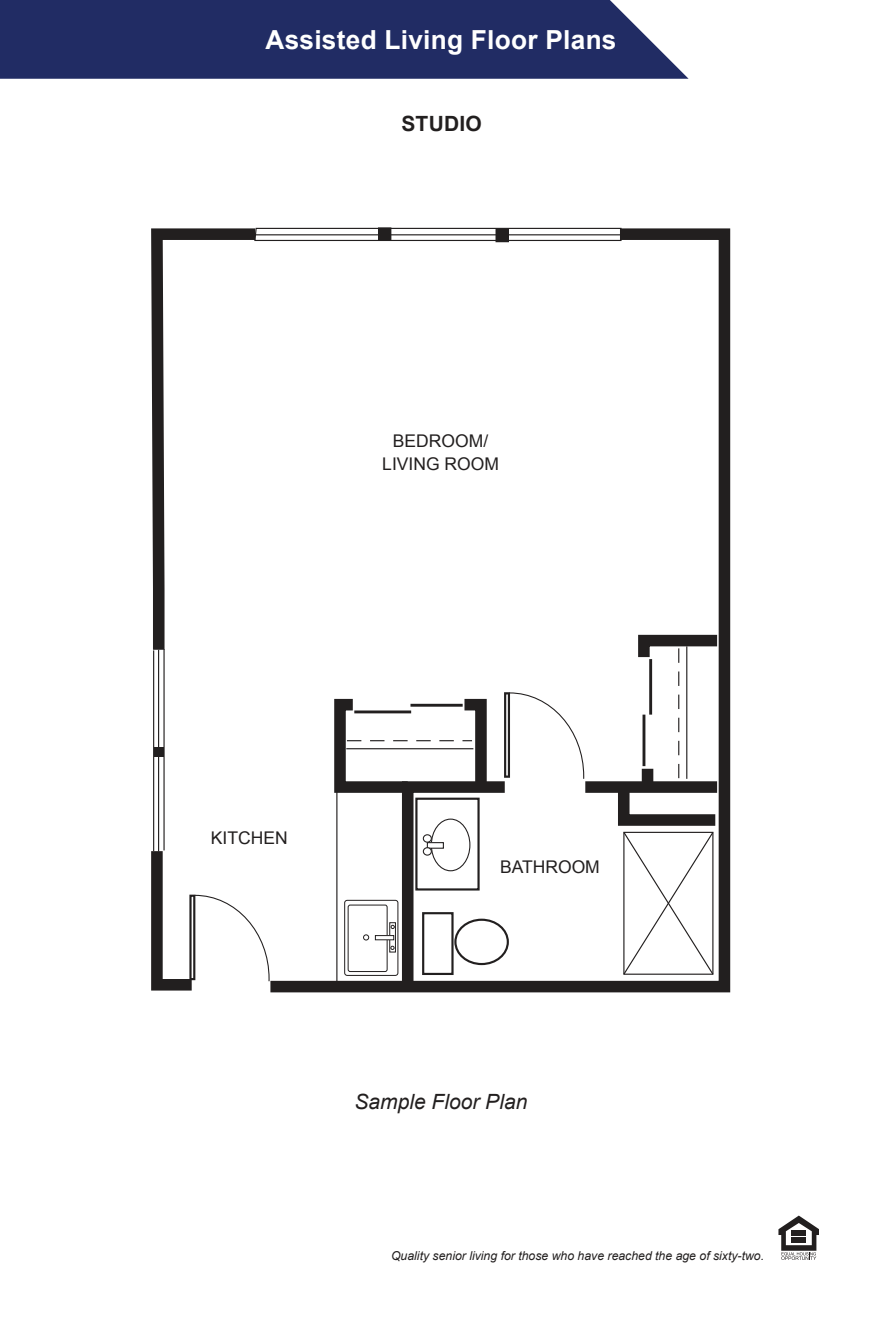
<style>
.page{position:relative;width:882px;height:1323px;background:#fff}
.page>*{position:absolute;margin:0;border:0;box-sizing:border-box;transform-origin:0 0}
.t1{font:700 26.25px "Arial";letter-spacing:.01em;color:#fff}
.t2{font:italic 21px "Arial";color:#221f1f}
.t3{font:700 21px "Arial";letter-spacing:.01em;color:#221f1f}
.t4{font:17.5px/22.8px "Arial";color:#221f1f;text-align:center}
.t5{font:italic 12.25px "Arial";color:#221f1f}
</style>
<div class="page">
<div style="left:0;top:0;width:689px;height:79px;background:#212c64"></div>
<svg style="left:778px;top:1216px;width:41px;height:44px"></svg>
<div style="left:791px;top:1230px;width:15px;height:6px;background:#221f1f"></div>
<div style="left:791px;top:1237px;width:15px;height:5px;background:#221f1f"></div>
<svg style="left:151px;top:228px;width:103px;height:433px"></svg>
<svg style="left:270px;top:228px;width:460px;height:764px"></svg>
<div style="left:585px;top:781px;width:132px;height:12px;background:#221f1f"></div>
<svg style="left:151px;top:840px;width:119px;height:151px"></svg>
<svg style="left:328px;top:692px;width:257px;height:300px"></svg>
<svg style="left:612px;top:629px;width:117px;height:347px"></svg>
<div style="left:154px;top:747px;width:9px;height:9px;background:#221f1f"></div>
<hr style="left:153px;top:650px;width:1px;height:201px;background:#221f1f">
<hr style="left:163px;top:649px;width:2px;height:201px;background:#221f1f">
<svg style="left:254px;top:227px;width:368px;height:15px"></svg>
<hr style="left:255px;top:234px;width:366px;height:1px;background:#221f1f">
<div style="left:379px;top:228px;width:12px;height:12px;background:#221f1f"></div>
<div style="left:378px;top:227px;width:13px;height:14px;border:1px solid #221f1f"></div>
<div style="left:496px;top:230px;width:12px;height:12px;background:#221f1f"></div>
<div style="left:496px;top:229px;width:13px;height:13px;border:1px solid #221f1f"></div>
<hr style="left:336px;top:792px;width:1px;height:190px;background:#221f1f">
<hr style="left:158px;top:650px;width:1px;height:201px;background:#221f1f">
<h1 class="t1" style="left:265px;top:30px;width:353px">Assisted Living Floor Plans</h1>
<h2 class="t3" style="left:401px;top:115px;width:82px">STUDIO</h2>
<h3 class="t4" style="left:382px;top:431px;width:118px">BEDROOM/<br>LIVING ROOM</h3>
<h3 class="t4" style="left:211px;top:828px;width:78px">KITCHEN</h3>
<h3 class="t4" style="left:500px;top:857px;width:101px">BATHROOM</h3>
<h2 class="t2" style="left:355px;top:1094px;width:174px">Sample Floor Plan</h2>
<p class="t5" style="left:391px;top:1251px;width:375px">Quality senior living for those who have reached the age of sixty-two.</p>
</div>
